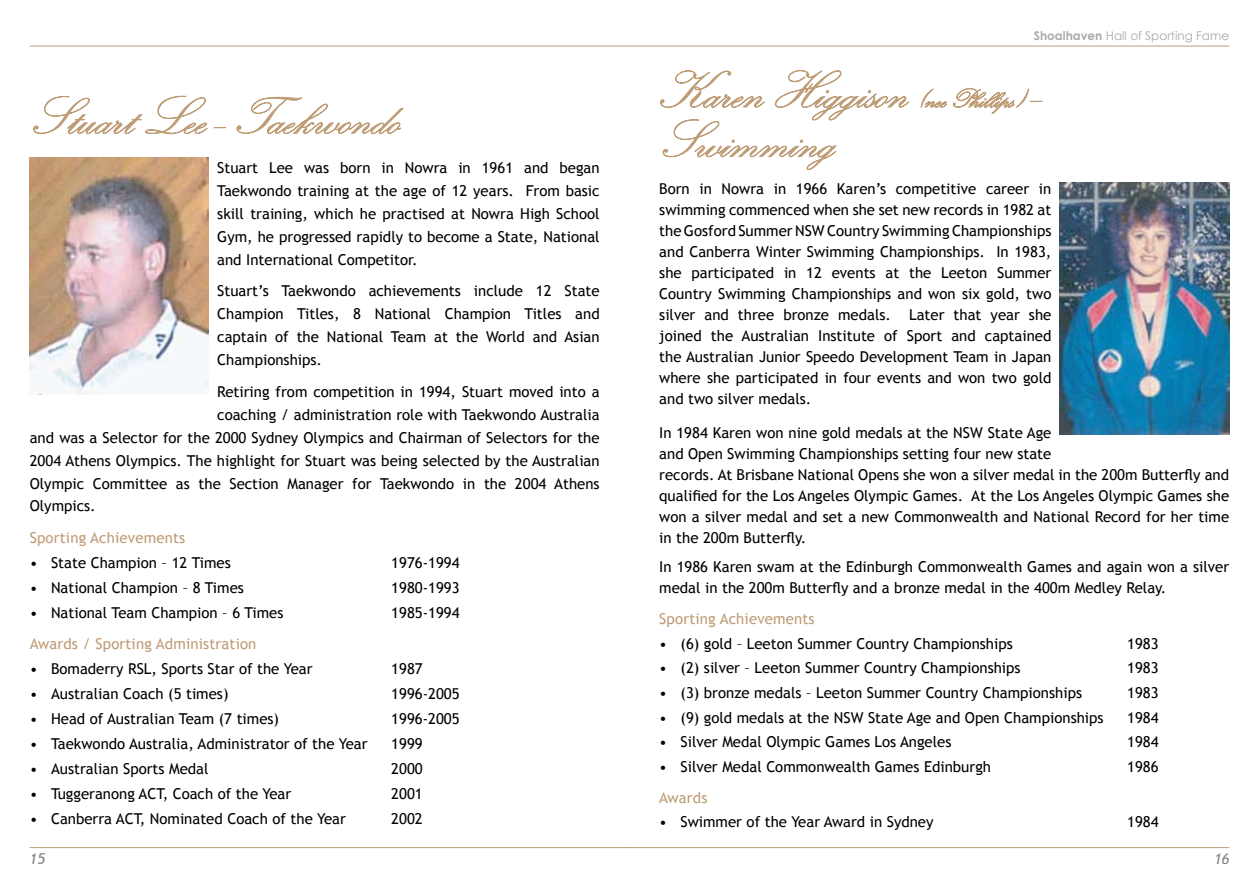
<style>
.page{position:relative;width:1259px;height:893px;background:#fff}
.page>*{position:absolute;margin:0;border:0;box-sizing:border-box;transform-origin:0 0}
.t1{font:500 54px "Kunstlerschreibsch D";color:#be9c76}
.t2{font:15px/21px "Trebuchet MS";color:#000;text-align:justify}
.t3{font:15px "Trebuchet MS";letter-spacing:.01em;color:#be9c76}
.t4{font:italic 15px "Trebuchet MS";color:#000}
.t5{font:12px "Century Gothic";color:#a7a9ac}
.s1{font-weight:700}
</style>
<div class="page">
<hr style="left:30px;top:847px;width:599px;height:1px;background:#be9c76">
<hr style="left:30px;top:46px;width:599px;height:1px;background:#be9c76">
<hr style="left:629px;top:847px;width:600px;height:1px;background:#be9c76">
<hr style="left:629px;top:46px;width:600px;height:1px;background:#be9c76">
<svg style="left:33px;top:96px;width:175px;height:38px"></svg>
<svg style="left:214px;top:127px;width:12px;height:1px"></svg>
<svg style="left:236px;top:97px;width:168px;height:37px"></svg>
<img style="left:30px;top:157px;width:179px;height:238px">
<svg style="left:920px;top:88px;width:122px;height:26px"></svg>
<svg style="left:660px;top:70px;width:249px;height:100px"></svg>
<img style="left:1060px;top:183px;width:169px;height:251px">
<h1 class="t1" style="left:30px;top:91px;width:371px">Stuart Lee – Taekwondo</h1>
<p class="t2" style="left:217px;top:157px;width:384px;line-height:23px">Stuart Lee was born in Nowra in 1961 and began Taekwondo training at the age of 12 years. From basic skill training, which he practised at Nowra High School Gym, he progressed rapidly to become a State, National and International Competitor.</p>
<p class="t2" style="left:217px;top:280px;width:384px;line-height:23px">Stuart’s Taekwondo achievements include 12 State Champion Titles, 8 National Champion Titles and captain of the National Team at the World and Asian Championships.</p>
<p class="t2" style="left:217px;top:381px;width:384px">Retiring from competition in 1994, Stuart moved into a</p>
<p class="t2" style="left:217px;top:404px;width:384px">coaching / administration role with Taekwondo Australia</p>
<p class="t2" style="left:30px;top:427px;width:571px">and was a Selector for the 2000 Sydney Olympics and Chairman of Selectors for the</p>
<p class="t2" style="left:30px;top:450px;width:571px">2004 Athens Olympics. The highlight for Stuart was being selected by the Australian</p>
<p class="t2" style="left:30px;top:473px;width:571px">Olympic Committee as the Section Manager for Taekwondo in the 2004 Athens</p>
<p class="t2" style="left:30px;top:496px;width:68px">Olympics.</p>
<p class="t3" style="left:30px;top:528px;width:157px">Sporting Achievements</p>
<p class="t2" style="left:30px;top:552px;width:202px">• State Champion – 12 Times</p>
<p class="t2" style="left:391px;top:552px;width:70px">1976-1994</p>
<p class="t2" style="left:30px;top:577px;width:216px">• National Champion – 8 Times</p>
<p class="t2" style="left:391px;top:577px;width:70px">1980-1993</p>
<p class="t2" style="left:30px;top:602px;width:255px">• National Team Champion – 6 Times</p>
<p class="t2" style="left:391px;top:602px;width:70px">1985-1994</p>
<p class="t3" style="left:30px;top:635px;width:228px">Awards / Sporting Administration</p>
<p class="t2" style="left:30px;top:658px;width:284px">• Bomaderry RSL, Sports Star of the Year</p>
<p class="t2" style="left:391px;top:658px;width:33px">1987</p>
<p class="t2" style="left:30px;top:683px;width:200px">• Australian Coach (5 times)</p>
<p class="t2" style="left:391px;top:683px;width:70px">1996-2005</p>
<p class="t2" style="left:30px;top:708px;width:251px">• Head of Australian Team (7 times)</p>
<p class="t2" style="left:391px;top:708px;width:70px">1996-2005</p>
<p class="t2" style="left:30px;top:733px;width:339px">• Taekwondo Australia, Administrator of the Year</p>
<p class="t2" style="left:391px;top:733px;width:33px">1999</p>
<p class="t2" style="left:30px;top:758px;width:180px">• Australian Sports Medal</p>
<p class="t2" style="left:391px;top:758px;width:33px">2000</p>
<p class="t2" style="left:30px;top:784px;width:263px">• Tuggeranong ACT, Coach of the Year</p>
<p class="t2" style="left:391px;top:784px;width:33px">2001</p>
<p class="t2" style="left:30px;top:809px;width:318px">• Canberra ACT, Nominated Coach of the Year</p>
<p class="t2" style="left:391px;top:809px;width:33px">2002</p>
<p class="t5" style="left:1033px;top:27px;width:197px"><span class="s1">Shoalhaven</span> Hall of Sporting Fame</p>
<h1 class="t1" style="left:659px;top:114px;width:176px">Swimming</h1>
<p class="t2" style="left:659px;top:178px;width:394px">Born in Nowra in 1966 Karen’s competitive career in swimming commenced when she set new records in 1982 at the Gosford Summer NSW Country Swimming Championships and Canberra Winter Swimming Championships. In 1983, she participated in 12 events at the Leeton Summer Country Swimming Championships and won six gold, two silver and three bronze medals. Later that year she joined the Australian Institute of Sport and captained the Australian Junior Speedo Development Team in Japan where she participated in four events and won two gold and two silver medals.</p>
<p class="t2" style="left:659px;top:422px;width:571px;text-align:left">In 1984 Karen won nine gold medals at the NSW State Age<br>and Open Swimming Championships setting four new state<br>records. At Brisbane National Opens she won a silver medal in the 200m Butterfly and qualified for the Los Angeles Olympic Games. At the Los Angeles Olympic Games she won a silver medal and set a new Commonwealth and National Record for her time in the 200m Butterfly.</p>
<p class="t2" style="left:659px;top:556px;width:571px">In 1986 Karen swam at the Edinburgh Commonwealth Games and again won a silver medal in the 200m Butterfly and a bronze medal in the 400m Medley Relay.</p>
<p class="t3" style="left:659px;top:610px;width:157px">Sporting Achievements</p>
<p class="t2" style="left:659px;top:633px;width:355px">• (6) gold – Leeton Summer Country Championships</p>
<p class="t2" style="left:1127px;top:633px;width:33px">1983</p>
<p class="t2" style="left:659px;top:658px;width:363px">• (2) silver – Leeton Summer Country Championships</p>
<p class="t2" style="left:1127px;top:658px;width:33px">1983</p>
<p class="t2" style="left:659px;top:682px;width:424px">• (3) bronze medals – Leeton Summer Country Championships</p>
<p class="t2" style="left:1127px;top:682px;width:33px">1983</p>
<p class="t2" style="left:659px;top:707px;width:446px">• (9) gold medals at the NSW State Age and Open Championships</p>
<p class="t2" style="left:1127px;top:707px;width:33px">1984</p>
<p class="t2" style="left:659px;top:732px;width:294px">• Silver Medal Olympic Games Los Angeles</p>
<p class="t2" style="left:1127px;top:732px;width:33px">1984</p>
<p class="t2" style="left:659px;top:756px;width:333px">• Silver Medal Commonwealth Games Edinburgh</p>
<p class="t2" style="left:1127px;top:756px;width:33px">1986</p>
<p class="t3" style="left:659px;top:789px;width:50px">Awards</p>
<p class="t2" style="left:659px;top:812px;width:276px">• Swimmer of the Year Award in Sydney</p>
<p class="t2" style="left:1127px;top:812px;width:33px">1984</p>
<p class="t4" style="left:30px;top:849px;width:17px">15</p>
<p class="t4" style="left:1213px;top:849px;width:17px">16</p>
</div>
